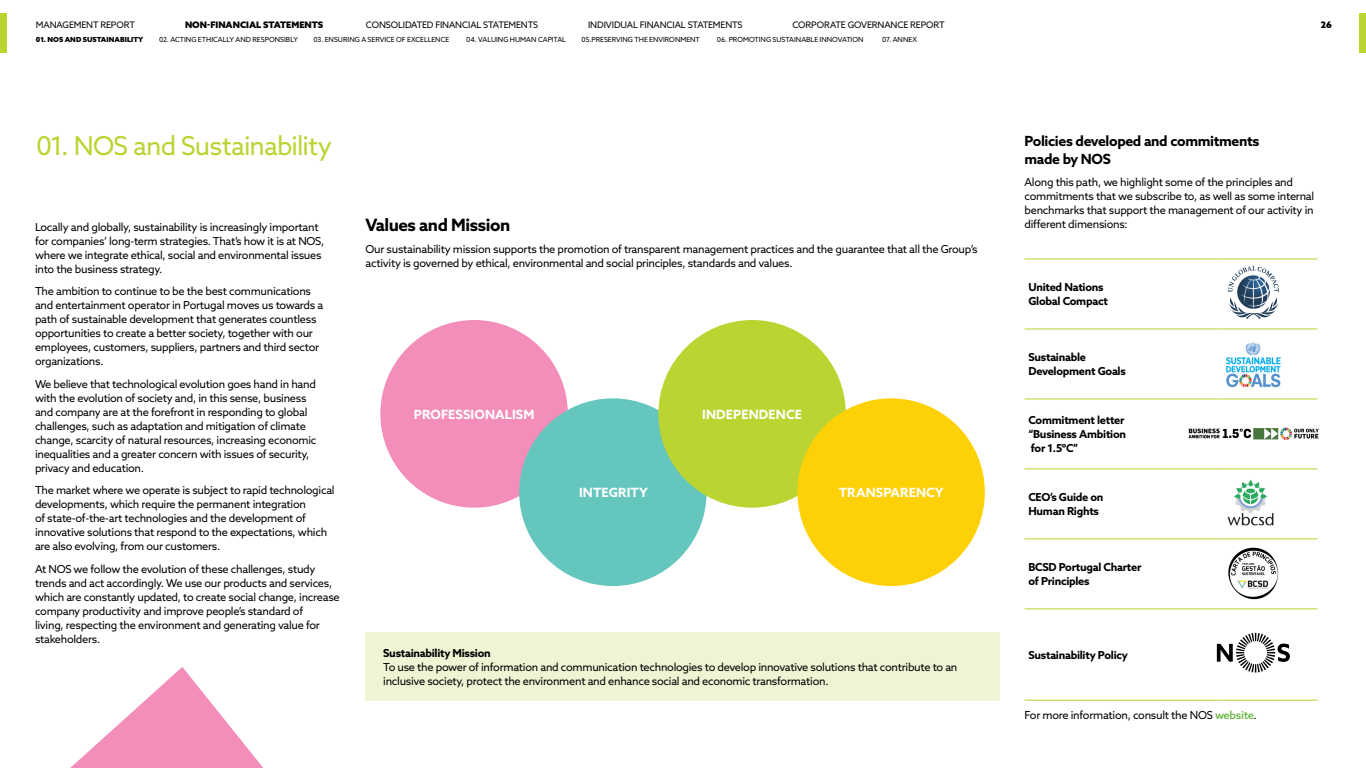
<style>
.page{position:relative;width:1366px;height:768px;background:#fff}
.page>*{position:absolute;margin:0;border:0;box-sizing:border-box;transform-origin:0 0}
.Titulo_01{font:26px "Azo Sans";letter-spacing:-.035em;color:#bad432}
.SUB_TITULO_BOLD_-_17{font:700 17px "Azo Sans";letter-spacing:-.025em;color:#000}
.SUB_TITULO_BOLD_-_17-2{font:700 14px/18px "Azo Sans";letter-spacing:-.025em;color:#000}
.Corpo_de_texto_-_12p{font:700 12.8px "Azo Sans";letter-spacing:.01em;color:#fff}
._01_Corpo_Texto_11{font:11px/14px "Azo Sans";letter-spacing:-.025em;color:#000}
._01_Corpo_Texto_11-2{font:700 11px/14px "Azo Sans";letter-spacing:-.025em;color:#000}
.SUB_TITULO_BOLD_-_17-3{font:11px/14px "Azo Sans";letter-spacing:-.025em;color:#000}
.Corpo_de_texto_-_12p-2{font:11px "Azo Sans";letter-spacing:-.025em;color:#000}
.t1{font:9px "Azo Sans";letter-spacing:-.01em;color:#000}
.t2{font:900 9px "Azo Sans";letter-spacing:-.005em;color:#000}
.t3{font:7px "Azo Sans";color:#000}
.t4{font:900 7px "Azo Sans";color:#000}
.s1{font-weight:700}
.s2{font-weight:500;color:#6ab745}
</style>
<div class="page">
<div style="left:0;top:13px;width:7px;height:40px;background:#bad432"></div>
<div style="left:1359px;top:13px;width:7px;height:40px;background:#bad432"></div>
<img style="left:1227px;top:265px;width:53px;height:54px">
<img style="left:1226px;top:342px;width:55px;height:46px">
<img style="left:1227px;top:480px;width:47px;height:46px">
<img style="left:1228px;top:547px;width:51px;height:53px">
<svg style="left:1217px;top:633px;width:73px;height:40px"></svg>
<hr style="left:1024px;top:259px;width:196px;height:1px;background:#bad432">
<hr style="left:1220px;top:259px;width:97px;height:1px;background:#bad432">
<hr style="left:1024px;top:329px;width:196px;height:1px;background:#bad432">
<hr style="left:1220px;top:329px;width:97px;height:1px;background:#bad432">
<hr style="left:1024px;top:399px;width:196px;height:1px;background:#bad432">
<hr style="left:1220px;top:399px;width:97px;height:1px;background:#bad432">
<hr style="left:1024px;top:469px;width:196px;height:1px;background:#bad432">
<hr style="left:1220px;top:469px;width:97px;height:1px;background:#bad432">
<hr style="left:1024px;top:539px;width:196px;height:1px;background:#bad432">
<hr style="left:1220px;top:539px;width:97px;height:1px;background:#bad432">
<hr style="left:1024px;top:608px;width:196px;height:1px;background:#bad432">
<hr style="left:1220px;top:608px;width:97px;height:1px;background:#bad432">
<hr style="left:1024px;top:700px;width:196px;height:1px;background:#bad432">
<hr style="left:1220px;top:700px;width:97px;height:1px;background:#bad432">
<img style="left:1189px;top:428px;width:129px;height:12px">
<div style="left:380px;top:320px;width:188px;height:188px;background:#f38eba;border-radius:50%"></div>
<div style="left:519px;top:398px;width:188px;height:188px;background:#65c6be;border-radius:50%"></div>
<div style="left:658px;top:320px;width:188px;height:188px;background:#bad432;border-radius:50%"></div>
<div style="left:797px;top:398px;width:188px;height:188px;background:#fed006;border-radius:50%"></div>
<div style="left:366px;top:633px;width:634px;height:68px;background:#eef4d4"></div>
<svg style="left:70px;top:667px;width:193px;height:101px"></svg>
<p class="t1" style="left:36px;top:19px;width:100px">MANAGEMENT REPORT</p>
<p class="t2" style="left:185px;top:19px;width:140px">NON-FINANCIAL STATEMENTS</p>
<p class="t1" style="left:366px;top:19px;width:174px">CONSOLIDATED FINANCIAL STATEMENTS</p>
<p class="t1" style="left:588px;top:19px;width:156px">INDIVIDUAL FINANCIAL STATEMENTS</p>
<p class="t1" style="left:792px;top:19px;width:154px">CORPORATE GOVERNANCE REPORT</p>
<p class="t4" style="left:36px;top:35px;width:109px">01. NOS AND SUSTAINABILITY</p>
<p class="t3" style="left:159px;top:35px;width:140px">02. ACTING ETHICALLY AND RESPONSIBLY</p>
<p class="t3" style="left:313px;top:35px;width:137px">03. ENSURING A SERVICE OF EXCELLENCE</p>
<p class="t3" style="left:466px;top:35px;width:101px">04. VALUING HUMAN CAPITAL</p>
<p class="t3" style="left:582px;top:35px;width:120px">05.PRESERVING THE ENVIRONMENT</p>
<p class="t3" style="left:717px;top:35px;width:148px">06. PROMOTING SUSTAINABLE INNOVATION</p>
<p class="t3" style="left:882px;top:35px;width:36px">07. ANNEX</p>
<p class="Titulo_01" style="left:36px;top:129px;width:298px">01. NOS and Sustainability</p>
<p class="_01_Corpo_Texto_11" style="left:35px;top:219px;width:291px">Locally and globally, sustainability is increasingly important for companies’ long-term strategies. That’s how it is at NOS, where we integrate ethical, social and environmental issues into the business strategy.</p>
<p class="_01_Corpo_Texto_11" style="left:35px;top:284px;width:290px">The ambition to continue to be the best communications and entertainment operator in Portugal moves us towards a path of sustainable development that generates countless opportunities to create a better society, together with our employees, customers, suppliers, partners and third sector organizations.</p>
<p class="_01_Corpo_Texto_11" style="left:35px;top:376px;width:283px">We believe that technological evolution goes hand in hand with the evolution of society and, in this sense, business and company are at the forefront in responding to global challenges, such as adaptation and mitigation of climate change, scarcity of natural resources, increasing economic inequalities and a greater concern with issues of security, privacy and education.</p>
<p class="_01_Corpo_Texto_11" style="left:35px;top:483px;width:301px">The market where we operate is subject to rapid technological developments, which require the permanent integration<br>of state-of-the-art technologies and the development of innovative solutions that respond to the expectations, which are also evolving, from our customers.</p>
<p class="_01_Corpo_Texto_11" style="left:35px;top:562px;width:306px">At NOS we follow the evolution of these challenges, study trends and act accordingly. We use our products and services, which are constantly updated, to create social change, increase company productivity and improve people’s standard of<br>living, respecting the environment and generating value for stakeholders.</p>
<p class="SUB_TITULO_BOLD_-_17" style="left:366px;top:214px;width:146px">Values and Mission</p>
<p class="_01_Corpo_Texto_11" style="left:366px;top:242px;width:614px">Our sustainability mission supports the promotion of transparent management practices and the guarantee that all the Group’s activity is governed by ethical, environmental and social principles, standards and values.</p>
<p class="Corpo_de_texto_-_12p" style="left:414px;top:406px;width:122px">PROFESSIONALISM</p>
<p class="Corpo_de_texto_-_12p" style="left:579px;top:484px;width:70px">INTEGRITY</p>
<p class="Corpo_de_texto_-_12p" style="left:702px;top:406px;width:101px">INDEPENDENCE</p>
<p class="Corpo_de_texto_-_12p" style="left:839px;top:484px;width:106px">TRANSPARENCY</p>
<p class="_01_Corpo_Texto_11" style="left:383px;top:646px;width:576px"><span class="s1">Sustainability Mission<br></span>To use the power of information and communication technologies to develop innovative solutions that contribute to an inclusive society, protect the environment and enhance social and economic transformation.</p>
<p class="t2" style="left:1321px;top:19px;width:13px">26</p>
<p class="SUB_TITULO_BOLD_-_17-2" style="left:1024px;top:132px;width:236px">Policies developed and commitments made by NOS</p>
<p class="SUB_TITULO_BOLD_-_17-3" style="left:1024px;top:175px;width:291px">Along this path, we highlight some of the principles and commitments that we subscribe to, as well as some internal benchmarks that support the management of our activity in different dimensions:</p>
<p class="_01_Corpo_Texto_11-2" style="left:1028px;top:280px;width:81px">United Nations<br>Global Compact</p>
<p class="_01_Corpo_Texto_11-2" style="left:1028px;top:350px;width:99px">Sustainable<br>Development Goals</p>
<p class="_01_Corpo_Texto_11-2" style="left:1028px;top:413px;width:99px">Commitment letter “Business Ambition for 1.5ºC”</p>
<p class="_01_Corpo_Texto_11-2" style="left:1028px;top:490px;width:77px">CEO’s Guide on<br>Human Rights</p>
<p class="_01_Corpo_Texto_11-2" style="left:1028px;top:560px;width:114px">BCSD Portugal Charter of Principles</p>
<p class="_01_Corpo_Texto_11-2" style="left:1028px;top:648px;width:101px">Sustainability Policy</p>
<p class="Corpo_de_texto_-_12p-2" style="left:1024px;top:708px;width:234px">For more information, consult the NOS <span class="s2">website</span>.</p>
</div>
